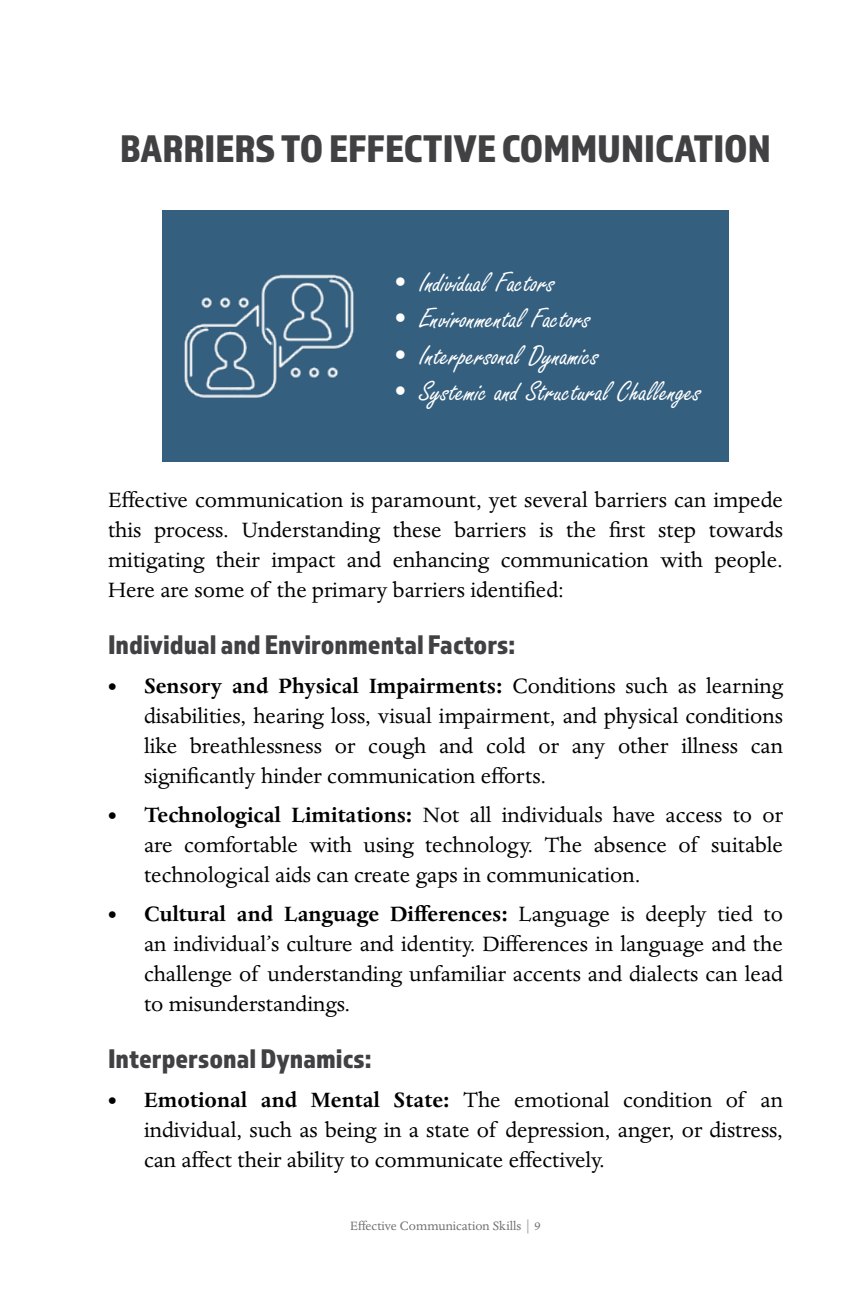
<style>
.page{position:relative;width:864px;height:1296px;background:#fff}
.page>*{position:absolute;margin:0;border:0;box-sizing:border-box;transform-origin:0 0}
.t1{font:40px "Almaq Refined";color:#414042}
.t2{font:30.2px "Freestyle Script";color:#fff}
.t3{font:28px "Almaq Refined";color:#414042}
.t4{font:24px/30px "Dante MT Std";color:#000;text-align:justify}
.t5{font:14px "Dante MT Std";color:#6d6e71}
.s1{font-weight:700}
</style>
<div class="page">
<div style="left:162px;top:210px;width:567px;height:252px;background:#345f7f"></div>
<img style="left:184px;top:274px;width:170px;height:124px">
<h1 class="t1" style="left:120px;top:125px;width:652px">BARRIERS TO EFFECTIVE COMMUNICATION</h1>
<p class="t2" style="left:389px;top:266px;width:168px">• Individual Factors</p>
<p class="t2" style="left:389px;top:303px;width:203px">• Environmental Factors</p>
<p class="t2" style="left:389px;top:339px;width:212px">• Interpersonal Dynamics</p>
<p class="t2" style="left:389px;top:375px;width:314px">• Systemic and Structural Challenges</p>
<p class="t4" style="left:108px;top:485px;width:677px">Effective communication is paramount, yet several barriers can impede this process. Understanding these barriers is the first step towards mitigating their impact and enhancing communication with people.<br>Here are some of the primary barriers identified:</p>
<p class="t3" style="left:108px;top:628px;width:409px">Individual and Environmental Factors:</p>
<p class="t4" style="left:144px;top:671px;width:641px;text-indent:-36px"><span class="s1">• Sensory and Physical Impairments:</span> Conditions such as learning disabilities, hearing loss, visual impairment, and physical conditions like breathlessness or cough and cold or any other illness can significantly hinder communication efforts.</p>
<p class="t4" style="left:144px;top:800px;width:641px;text-indent:-36px"><span class="s1">• Technological Limitations:</span> Not all individuals have access to or are comfortable with using technology. The absence of suitable technological aids can create gaps in communication.</p>
<p class="t4" style="left:144px;top:899px;width:641px;text-indent:-36px"><span class="s1">• Cultural and Language Differences:</span> Language is deeply tied to an individual’s culture and identity. Differences in language and the challenge of understanding unfamiliar accents and dialects can lead to misunderstandings.</p>
<p class="t3" style="left:108px;top:1042px;width:265px">Interpersonal Dynamics:</p>
<p class="t4" style="left:144px;top:1085px;width:641px;text-indent:-36px"><span class="s1">• Emotional and Mental State:</span> The emotional condition of an individual, such as being in a state of depression, anger, or distress, can affect their ability to communicate effectively.</p>
<p class="t5" style="left:350px;top:1218px;width:192px">Effective Communication Skills | 9</p>
</div>
